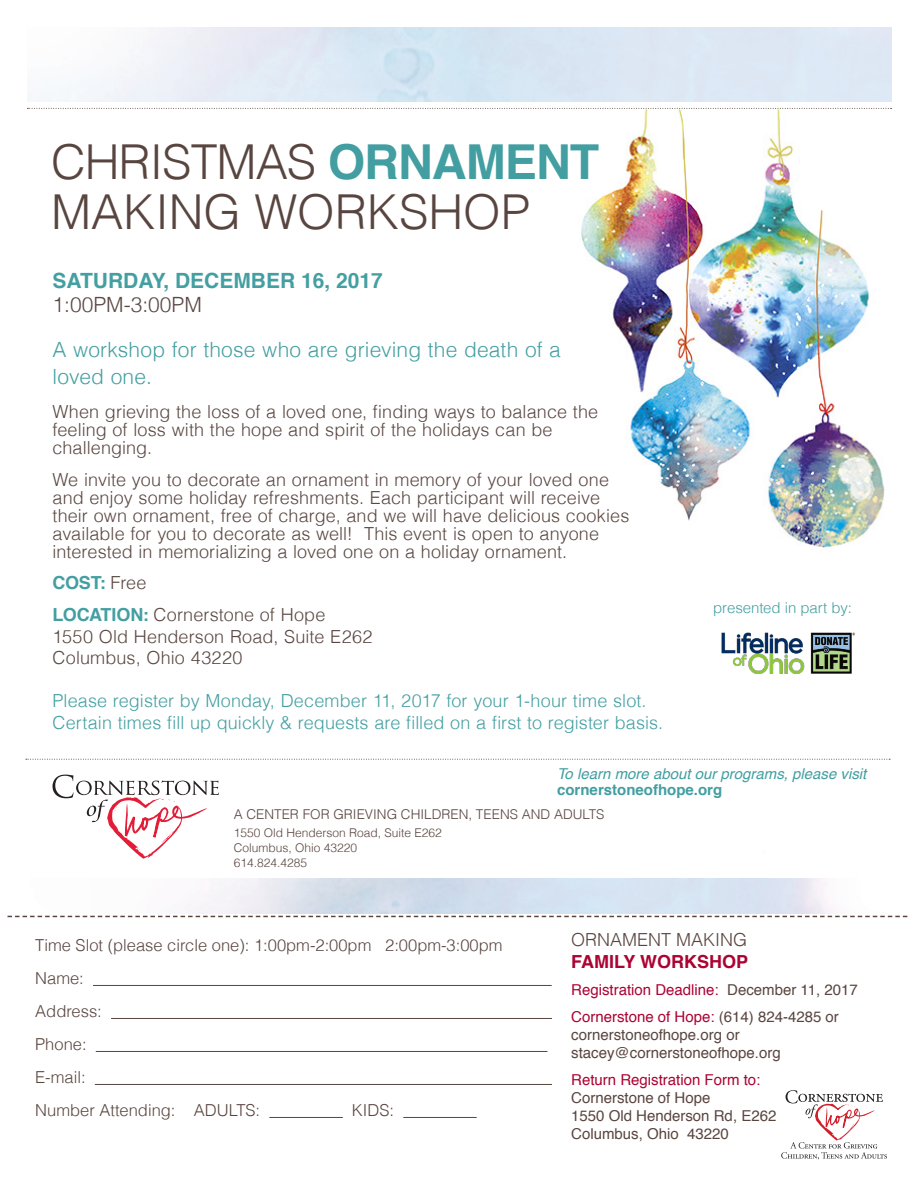
<style>
.page{position:relative;width:918px;height:1188px;background:#fff}
.page>*{position:absolute;margin:0;border:0;box-sizing:border-box;transform-origin:0 0}
.t1{font:300 48.15px/50.1px "Helvetica";color:#59453f}
.t2{font:300 21px/27px "Helvetica";letter-spacing:.01em;color:#449fa2}
.t3{font:700 21px "Helvetica";color:#449fa2}
.t4{font:300 21px "Helvetica";color:#5a4741}
.Body{font:300 18px/18px "Helvetica";letter-spacing:.005em;color:#5a4741}
.Body-2{font:300 18px "Helvetica";letter-spacing:.005em;color:#449fa2}
.t5{font:300 18px/21.6px "Helvetica";color:#59453f}
.Body-3{font:700 18px "Helvetica";color:#449fa2}
.t6{font:300 16.5px "Helvetica";color:#59453f}
.t7{font:15px "Helvetica";color:#59453f}
.t8{font:15px "Helvetica";color:#ab0333}
.t9{font:italic 15px/16.5px "Helvetica";color:#429ea1}
.Body-4{font:300 15px "Helvetica";letter-spacing:-.005em;color:#449fa2}
.t10{font:300 13.5px "Helvetica";color:#59453f}
.t11{font:300 12px "Helvetica";color:#59453f}
.s1{font-weight:700;color:#429ea1}
.s2{font-weight:300;color:#5a4741}
.s3{font-weight:700;color:#449fa2}
.s4{font-weight:700;font-style:normal}
.s5{font-weight:700;color:#ab0333}
.s6{color:#59453f}
</style>
<div class="page">
<svg style="left:27px;top:108px;width:865px;height:1px"></svg>
<svg style="left:26px;top:759px;width:864px;height:1px"></svg>
<svg style="left:52px;top:775px;width:167px;height:84px"></svg>
<svg style="left:781px;top:1090px;width:106px;height:70px"></svg>
<hr style="left:93px;top:985px;width:459px;height:1px;background:#59453f">
<hr style="left:111px;top:1018px;width:441px;height:1px;background:#59453f">
<hr style="left:96px;top:1051px;width:451px;height:1px;background:#59453f">
<hr style="left:95px;top:1084px;width:457px;height:1px;background:#59453f">
<hr style="left:269px;top:1117px;width:74px;height:1px;background:#59453f">
<hr style="left:403px;top:1117px;width:74px;height:1px;background:#59453f">
<svg style="left:8px;top:916px;width:900px;height:1px"></svg>
<img style="left:581px;top:110px;width:304px;height:438px">
<img style="left:721px;top:632px;width:134px;height:42px">
<p class="t1" style="left:51px;top:134px;width:550px">CHRISTMAS <span class="s1">ORNAMENT<br></span>MAKING WORKSHOP</p>
<p class="t3" style="left:52px;top:264px;width:332px">SATURDAY, DECEMBER 16, 2017</p>
<p class="t4" style="left:52px;top:288px;width:151px">1:00PM-3:00PM</p>
<p class="t2" style="left:52px;top:335px;width:510px">A workshop for those who are grieving the death of a loved one.</p>
<p class="Body" style="left:52px;top:402px;width:547px">When grieving the loss of a loved one, finding ways to balance the feeling of loss with the hope and spirit of the holidays can be challenging.</p>
<p class="Body" style="left:52px;top:470px;width:578px">We invite you to decorate an ornament in memory of your loved one and enjoy some holiday refreshments. Each participant will receive their own ornament, free of charge, and we will have delicious cookies available for you to decorate as well! This event is open to anyone interested in memorializing a loved one on a holiday ornament.</p>
<p class="Body-3" style="left:52px;top:569px;width:96px">COST: <span class="s2">Free</span></p>
<p class="Body" style="left:52px;top:605px;width:274px"><span class="s3">LOCATION:</span> Cornerstone of Hope</p>
<p class="Body" style="left:52px;top:626px;width:322px">1550 Old Henderson Road, Suite E262</p>
<p class="Body" style="left:52px;top:648px;width:192px">Columbus, Ohio 43220</p>
<p class="Body-2" style="left:52px;top:686px;width:596px">Please register by Monday, December 11, 2017 for your 1-hour time slot.</p>
<p class="Body-2" style="left:52px;top:708px;width:612px">Certain times fill up quickly &amp; requests are filled on a first to register basis.</p>
<p class="t9" style="left:557px;top:766px;width:311px">To learn more about our programs, please visit <span class="s4">cornerstoneofhope.org</span></p>
<p class="t10" style="left:234px;top:803px;width:372px">A CENTER FOR GRIEVING CHILDREN, TEENS AND ADULTS</p>
<p class="t11" style="left:234px;top:823px;width:210px">1550 Old Henderson Road, Suite E262</p>
<p class="t11" style="left:234px;top:838px;width:125px">Columbus, Ohio 43220</p>
<p class="t11" style="left:234px;top:853px;width:75px">614.824.4285</p>
<p class="Body-4" style="left:713px;top:596px;width:140px">presented in part by:</p>
<p class="t6" style="left:35px;top:932px;width:469px">Time Slot (please circle one): 1:00pm-2:00pm 2:00pm-3:00pm</p>
<p class="t6" style="left:35px;top:965px;width:50px">Name:</p>
<p class="t6" style="left:35px;top:998px;width:68px">Address:</p>
<p class="t6" style="left:35px;top:1031px;width:53px">Phone:</p>
<p class="t6" style="left:35px;top:1064px;width:52px">E-mail:</p>
<p class="t6" style="left:35px;top:1097px;width:226px">Number Attending: ADULTS:</p>
<p class="t6" style="left:352px;top:1097px;width:44px">KIDS:</p>
<p class="t5" style="left:571px;top:928px;width:179px">ORNAMENT MAKING<br><span class="s5">FAMILY WORKSHOP</span></p>
<p class="t8" style="left:571px;top:978px;width:288px">Registration Deadline: <span class="s6">December 11, 2017</span></p>
<p class="t8" style="left:571px;top:1005px;width:269px">Cornerstone of Hope: <span class="s6">(614) 824-4285 or</span></p>
<p class="t7" style="left:571px;top:1023px;width:170px">cornerstoneofhope.org or</p>
<p class="t7" style="left:571px;top:1041px;width:211px">stacey@cornerstoneofhope.org</p>
<p class="t8" style="left:571px;top:1068px;width:191px">Return Registration Form to:</p>
<p class="t7" style="left:571px;top:1086px;width:141px">Cornerstone of Hope</p>
<p class="t7" style="left:571px;top:1104px;width:207px">1550 Old Henderson Rd, E262</p>
<p class="t7" style="left:571px;top:1122px;width:159px">Columbus, Ohio 43220</p>
</div>
